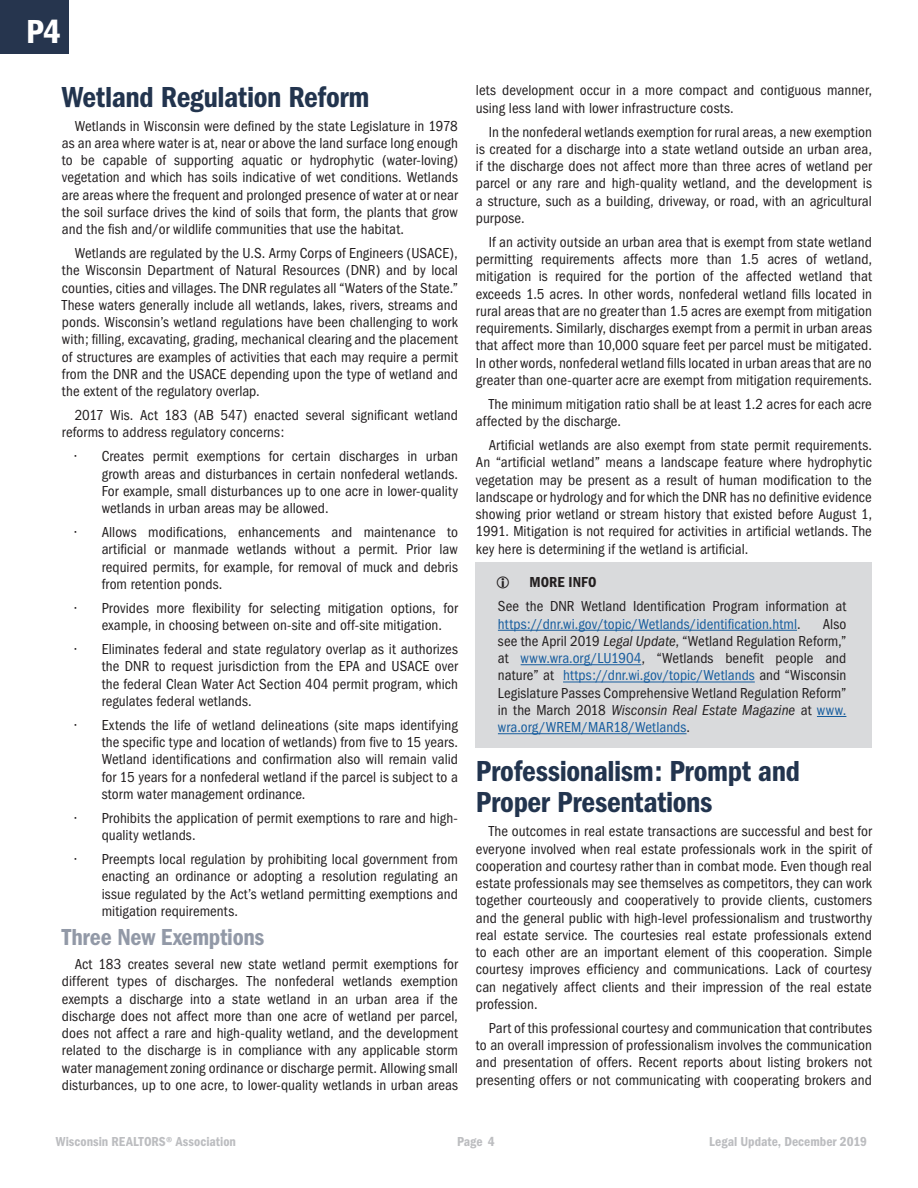
<style>
.page{position:relative;width:918px;height:1188px;background:#fff}
.page>*{position:absolute;margin:0;border:0;box-sizing:border-box;transform-origin:0 0}
.Article_Call_Out{font:600 condensed 34.5px "Franklin Gothic";color:#fff}
.Legal_Update-Title{font:600 condensed 30px/31.5px "Franklin Gothic";letter-spacing:-.015em;color:#22344e}
.Subhead1{font:600 condensed 24px "Franklin Gothic";letter-spacing:-.01em;color:#9299a7}
.Legal_Update-Body{font:condensed 15px/17.2px "Franklin Gothic";letter-spacing:.005em;color:#231f20;text-align:justify}
.Legal_Update-Body-2{font:condensed 15px/17.2px "Franklin Gothic";letter-spacing:.005em;color:#175d9e}
.Realtor_Practice_Tip{font:600 condensed 15px "Franklin Gothic";letter-spacing:.005em;color:#231f20}
.t1{font:600 condensed 13.5px "Franklin Gothic";color:#bcbdc0}
.s1{color:#231f20}
.s2{font-style:italic}
.s3{color:#175d9e}
</style>
<div class="page">
<div style="left:0;top:0;width:69px;height:54px;background:#26354e"></div>
<div style="left:475px;top:562px;width:397px;height:186px;background:#d9dadc"></div>
<hr style="left:498px;top:630px;width:299px;height:1px;background:#175d9e">
<hr style="left:521px;top:664px;width:120px;height:1px;background:#175d9e">
<hr style="left:563px;top:682px;width:192px;height:1px;background:#175d9e">
<svg style="left:817px;top:716px;width:29px;height:1px"></svg>
<hr style="left:498px;top:733px;width:189px;height:1px;background:#175d9e">
<p class="Article_Call_Out" style="left:26px;top:12px;width:36px">P4</p>
<p class="Legal_Update-Title" style="left:62px;top:81px;width:309px">Wetland Regulation Reform</p>
<p class="Legal_Update-Body" style="left:62px;top:117px;width:398px;text-indent:13px">Wetlands in Wisconsin were defined by the state Legislature in 1978 as an area where water is at, near or above the land surface long enough to be capable of supporting aquatic or hydrophytic (water-loving) vegetation and which has soils indicative of wet conditions. Wetlands are areas where the frequent and prolonged presence of water at or near the soil surface drives the kind of soils that form, the plants that grow and the fish and/or wildlife communities that use the habitat.</p>
<p class="Legal_Update-Body" style="left:62px;top:245px;width:398px;text-indent:13px">Wetlands are regulated by the U.S. Army Corps of Engineers (USACE), the Wisconsin Department of Natural Resources (DNR) and by local counties, cities and villages. The DNR regulates all “Waters of the State.” These waters generally include all wetlands, lakes, rivers, streams and ponds. Wisconsin’s wetland regulations have been challenging to work with; filling, excavating, grading, mechanical clearing and the placement of structures are examples of activities that each may require a permit from the DNR and the USACE depending upon the type of wetland and the extent of the regulatory overlap.</p>
<p class="Legal_Update-Body" style="left:62px;top:407px;width:398px;text-indent:13px">2017 Wis. Act 183 (AB 547) enacted several significant wetland reforms to address regulatory concerns:</p>
<p class="Legal_Update-Body" style="left:102px;top:448px;width:358px;text-indent:-27px">• Creates permit exemptions for certain discharges in urban growth areas and disturbances in certain nonfederal wetlands.<br>For example, small disturbances up to one acre in lower-quality wetlands in urban areas may be allowed.</p>
<p class="Legal_Update-Body" style="left:102px;top:524px;width:358px;text-indent:-27px">• Allows modifications, enhancements and maintenance to artificial or manmade wetlands without a permit. Prior law required permits, for example, for removal of muck and debris from retention ponds.</p>
<p class="Legal_Update-Body" style="left:102px;top:599px;width:358px;text-indent:-27px">• Provides more flexibility for selecting mitigation options, for example, in choosing between on-site and off-site mitigation.</p>
<p class="Legal_Update-Body" style="left:102px;top:641px;width:358px;text-indent:-27px">• Eliminates federal and state regulatory overlap as it authorizes the DNR to request jurisdiction from the EPA and USACE over the federal Clean Water Act Section 404 permit program, which regulates federal wetlands.</p>
<p class="Legal_Update-Body" style="left:102px;top:716px;width:358px;text-indent:-27px">• Extends the life of wetland delineations (site maps identifying the specific type and location of wetlands) from five to 15 years.<br>Wetland identifications and confirmation also will remain valid for 15 years for a nonfederal wetland if the parcel is subject to a storm water management ordinance.</p>
<p class="Legal_Update-Body" style="left:102px;top:809px;width:358px;text-indent:-27px">• Prohibits the application of permit exemptions to rare and high&shy;quality wetlands.</p>
<p class="Legal_Update-Body" style="left:102px;top:851px;width:358px;text-indent:-27px">• Preempts local regulation by prohibiting local government from enacting an ordinance or adopting a resolution regulating an issue regulated by the Act’s wetland permitting exemptions and mitigation requirements.</p>
<p class="Subhead1" style="left:62px;top:923px;width:204px">Three New Exemptions</p>
<p class="Legal_Update-Body" style="left:62px;top:956px;width:398px;text-indent:13px">Act 183 creates several new state wetland permit exemptions for different types of discharges. The nonfederal wetlands exemption exempts a discharge into a state wetland in an urban area if the discharge does not affect more than one acre of wetland per parcel, does not affect a rare and high-quality wetland, and the development related to the discharge is in compliance with any applicable storm water management zoning ordinance or discharge permit. Allowing small disturbances, up to one acre, to lower-quality wetlands in urban areas</p>
<p class="Legal_Update-Body" style="left:476px;top:82px;width:397px">lets development occur in a more compact and contiguous manner, using less land with lower infrastructure costs.</p>
<p class="Legal_Update-Body" style="left:476px;top:123px;width:398px;text-indent:13px">In the nonfederal wetlands exemption for rural areas, a new exemption is created for a discharge into a state wetland outside an urban area, if the discharge does not affect more than three acres of wetland per parcel or any rare and high-quality wetland, and the development is a structure, such as a building, driveway, or road, with an agricultural purpose.</p>
<p class="Legal_Update-Body" style="left:476px;top:233px;width:398px;text-indent:13px">If an activity outside an urban area that is exempt from state wetland permitting requirements affects more than 1.5 acres of wetland, mitigation is required for the portion of the affected wetland that exceeds 1.5 acres. In other words, nonfederal wetland fills located in rural areas that are no greater than 1.5 acres are exempt from mitigation requirements. Similarly, discharges exempt from a permit in urban areas that affect more than 10,000 square feet per parcel must be mitigated.<br>In other words, nonfederal wetland fills located in urban areas that are no greater than one-quarter acre are exempt from mitigation requirements.</p>
<p class="Legal_Update-Body" style="left:476px;top:395px;width:398px;text-indent:13px">The minimum mitigation ratio shall be at least 1.2 acres for each acre affected by the discharge.</p>
<p class="Legal_Update-Body" style="left:476px;top:437px;width:398px;text-indent:13px">Artificial wetlands are also exempt from state permit requirements.<br>An “artificial wetland” means a landscape feature where hydrophytic vegetation may be present as a result of human modification to the landscape or hydrology and for which the DNR has no definitive evidence showing prior wetland or stream history that existed before August 1, 1991. Mitigation is not required for activities in artificial wetlands. The key here is determining if the wetland is artificial.</p>
<p class="Realtor_Practice_Tip" style="left:529px;top:574px;width:69px">MORE INFO</p>
<p class="Legal_Update-Body-2" style="left:498px;top:598px;width:350px"><span class="s1">See the DNR Wetland Identification Program information at </span>https://dnr.wi.gov/topic/Wetlands/identification.html<span class="s1">.</span></p>
<p class="Legal_Update-Body" style="left:498px;top:615px;width:350px;text-indent:325px">Also see the April 2019 <span class="s2">Legal Update</span>, “Wetland Regulation Reform,” at <span class="s3">www.wra.org/LU1904</span>, “Wetlands benefit people and nature” at <span class="s3">https://dnr.wi.gov/topic/Wetlands</span> and “Wisconsin Legislature Passes Comprehensive Wetland Regulation Reform” in the March 2018 <span class="s2">Wisconsin Real Estate Magazine</span> at <span class="s3">www. wra.org/WREM/MAR18/Wetlands</span>.</p>
<p class="Legal_Update-Title" style="left:476px;top:755px;width:326px">Professionalism: Prompt and<br>Proper Presentations</p>
<p class="Legal_Update-Body" style="left:476px;top:823px;width:398px;text-indent:13px">The outcomes in real estate transactions are successful and best for everyone involved when real estate professionals work in the spirit of cooperation and courtesy rather than in combat mode. Even though real estate professionals may see themselves as competitors, they can work together courteously and cooperatively to provide clients, customers and the general public with high-level professionalism and trustworthy real estate service. The courtesies real estate professionals extend to each other are an important element of this cooperation. Simple courtesy improves efficiency and communications. Lack of courtesy can negatively affect clients and their impression of the real estate profession.</p>
<p class="Legal_Update-Body" style="left:476px;top:1019px;width:398px;text-indent:13px">Part of this professional courtesy and communication that contributes to an overall impression of professionalism involves the communication and presentation of offers. Recent reports about listing brokers not presenting offers or not communicating with cooperating brokers and</p>
<p class="t1" style="left:56px;top:1133px;width:182px">Wisconsin REALTORS® Association</p>
<p class="t1" style="left:457px;top:1133px;width:39px">Page 4</p>
<p class="t1" style="left:709px;top:1133px;width:159px">Legal Update, December 2019</p>
</div>
